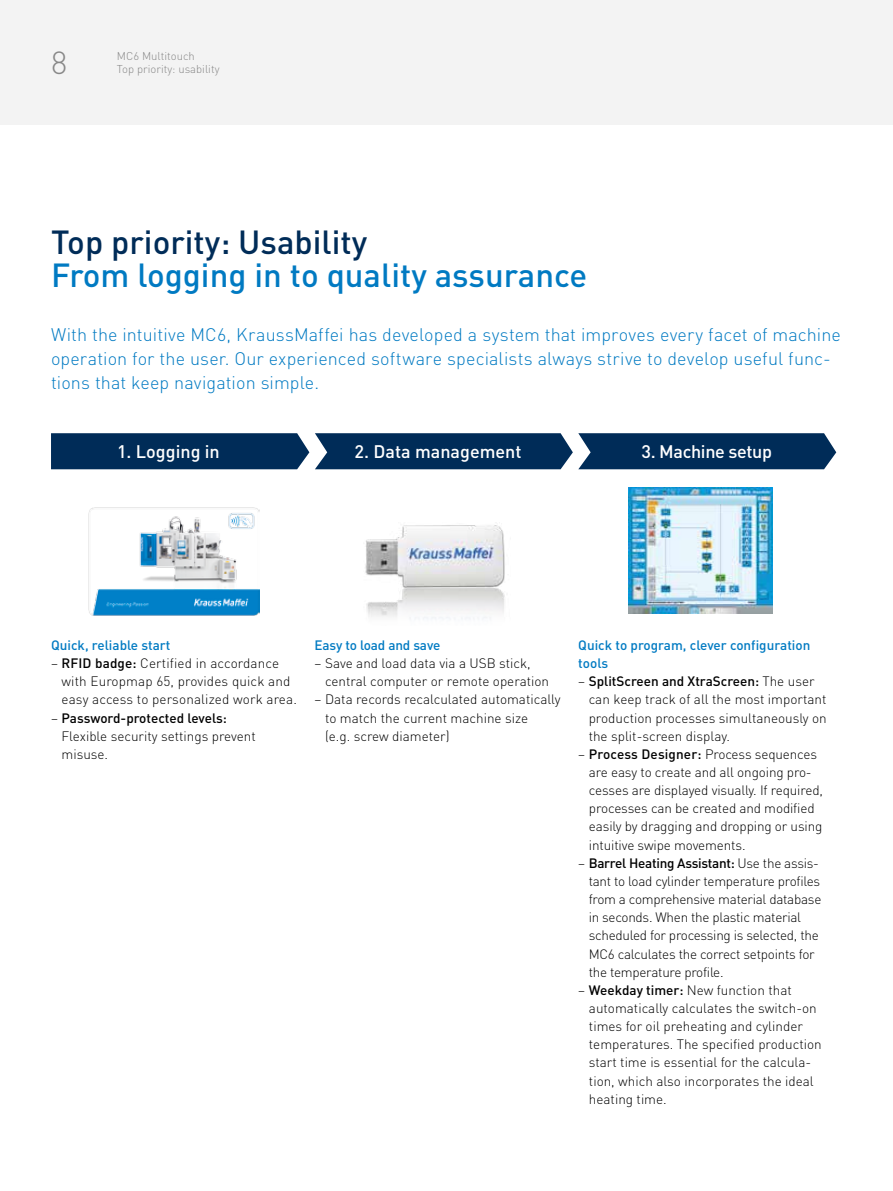
<style>
.page{position:relative;width:893px;height:1191px;background:#fff}
.page>*{position:absolute;margin:0;border:0;box-sizing:border-box;transform-origin:0 0}
.t1{font:500 33px "DIN Pro";color:#007ac2}
.t2{font:500 33px "DIN Pro";color:#002c58}
.t3{font:300 31.5px "DIN Pro";color:#878787}
.t4{font:300 18px/24px "DIN Pro";letter-spacing:.005em;color:#007ac2}
.t5{font:500 18px "DIN Pro";color:#fff}
.t6{font:500 18px "DIN Pro";letter-spacing:-.02em;color:#fff}
.t7{font:300 13.5px/18.1px "DIN Pro";letter-spacing:-.005em;color:#000}
.t8{font:500 13.5px/18.1px "DIN Pro";color:#007ac2}
.t9{font:300 11.25px/13.5px "DIN Pro";color:#878787}
.s1{font-weight:500}
</style>
<div class="page">
<div style="left:0;top:0;width:893px;height:124px;background:#f3f3f3"></div>
<img style="left:89px;top:507px;width:171px;height:108px">
<img style="left:365px;top:525px;width:140px;height:94px">
<img style="left:628px;top:487px;width:145px;height:126px">
<div style="left:51px;top:433px;width:258px;height:36px;background:#002c58"></div>
<svg style="left:315px;top:433px;width:521px;height:36px;background:#0f3962"></svg>
<h2 class="t3" style="left:51px;top:41px;width:18px">8</h2>
<p class="t9" style="left:117px;top:48px;width:104px">MC6 Multitouch<br>Top priority: usability</p>
<h1 class="t2" style="left:51px;top:220px;width:318px">Top priority: Usability</h1>
<h1 class="t1" style="left:51px;top:253px;width:538px">From logging in to quality assurance</h1>
<h3 class="t4" style="left:51px;top:322px;width:791px">With the intuitive MC6, KraussMaffei has developed a system that improves every facet of machine operation for the user. Our experienced software specialists always strive to develop useful func&shy;tions that keep navigation simple.</h3>
<h3 class="t5" style="left:117px;top:439px;width:104px">1. Logging in</h3>
<h3 class="t5" style="left:355px;top:439px;width:168px">2. Data management</h3>
<h3 class="t6" style="left:641px;top:439px;width:132px">3. Machine setup</h3>
<p class="t8" style="left:51px;top:635px;width:121px">Quick, reliable start</p>
<p class="t7" style="left:62px;top:653px;width:237px;text-indent:-10px">– <span class="s1">RFID badge:</span> Certified in accordance with Europmap 65, provides quick and easy access to personalized work area.</p>
<p class="t7" style="left:62px;top:708px;width:196px;text-indent:-10px">– <span class="s1">Password-protected levels:<br></span>Flexible security settings prevent misuse.</p>
<p class="t8" style="left:314px;top:635px;width:127px">Easy to load and save</p>
<p class="t7" style="left:325px;top:653px;width:226px;text-indent:-11px">– Save and load data via a USB stick, central computer or remote operation</p>
<p class="t7" style="left:325px;top:690px;width:237px;text-indent:-11px">– Data records recalculated automatically to match the current machine size<br>(e.g. screw diameter)</p>
<p class="t8" style="left:578px;top:635px;width:234px">Quick to program, clever configuration tools</p>
<p class="t7" style="left:589px;top:672px;width:240px;text-indent:-10px">– <span class="s1">SplitScreen and XtraScreen:</span> The user can keep track of all the most important production processes simultaneously on the split-screen display.</p>
<p class="t7" style="left:589px;top:744px;width:236px;text-indent:-11px">– <span class="s1">Process Designer:</span> Process sequences are easy to create and all ongoing pro&shy;cesses are displayed visually. If required, processes can be created and modified easily by dragging and dropping or using intuitive swipe movements.</p>
<p class="t7" style="left:589px;top:853px;width:234px;text-indent:-10px">– <span class="s1">Barrel Heating Assistant:</span> Use the assis&shy;tant to load cylinder temperature profiles from a comprehensive material database in seconds. When the plastic material scheduled for processing is selected, the MC6 calculates the correct setpoints for the temperature profile.</p>
<p class="t7" style="left:589px;top:980px;width:234px;text-indent:-11px">– <span class="s1">Weekday timer:</span> New function that automatically calculates the switch-on times for oil preheating and cylinder temperatures. The specified production start time is essential for the calcula&shy;tion, which also incorporates the ideal heating time.</p>
</div>
